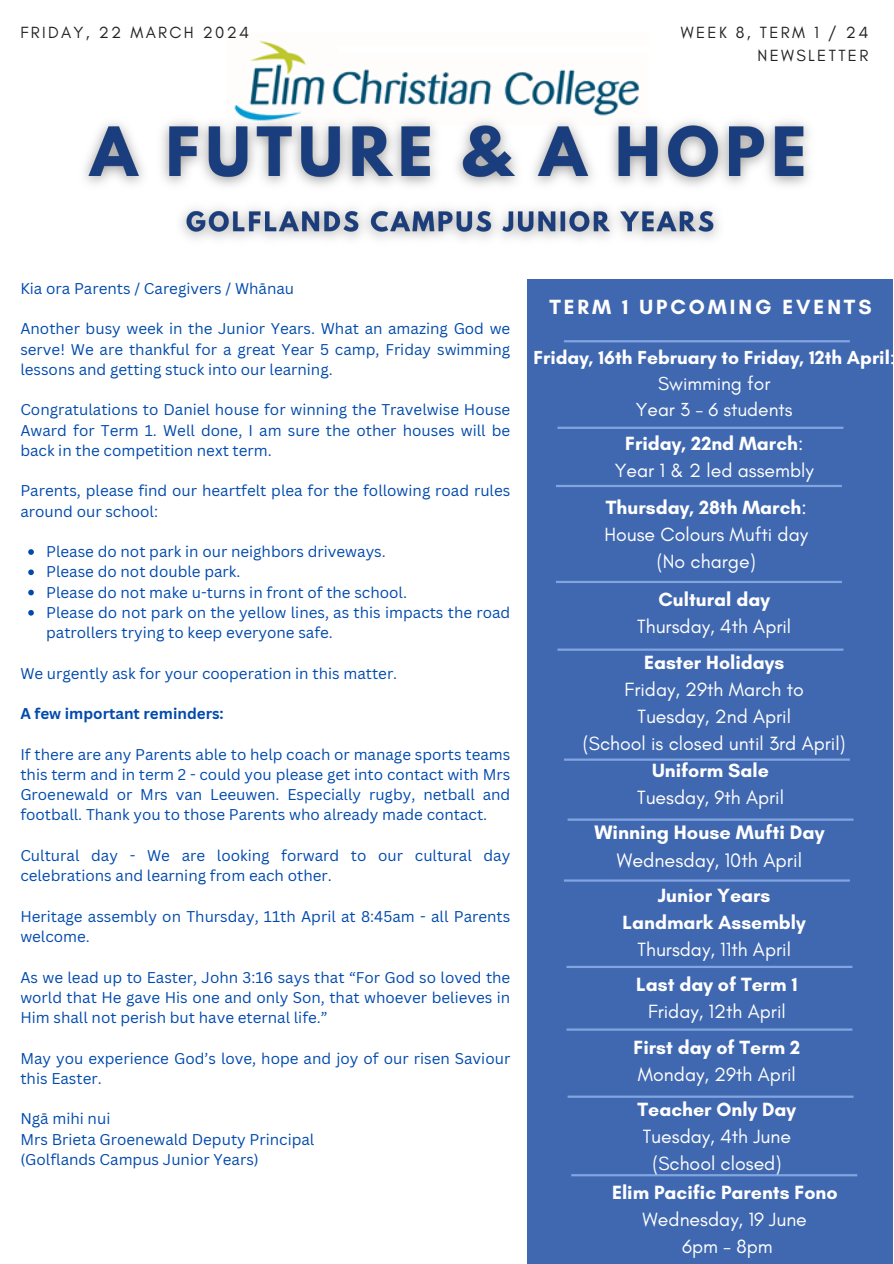
<style>
.page{position:relative;width:894px;height:1264px;background:#fff}
.page>*{position:absolute;margin:0;border:0;box-sizing:border-box;transform-origin:0 0}
.t1{font:700 20.85px "Glacial Indifference";letter-spacing:.14em;color:#fff}
.t2{font:700 19.8px/27.5px "Glacial Indifference";color:#fff;text-align:center}
.t3{font:19.5px/27px "Glacial Indifference";color:#fff;text-align:center}
.t4{font:700 19.5px/27px "Glacial Indifference";color:#fff;text-align:center}
.t5{font:700 19.2px/25.8px "Glacial Indifference";color:#fff;text-align:center}
.t6{font:16.5px/22.5px "Glacial Indifference";letter-spacing:.14em;color:#222;text-align:right}
.t7{font:15.15px/20.2px "Canva Sans";color:#004aad}
.t8{font:700 15.15px "Canva Sans";color:#004aad}
.s1{font-weight:400}
.s2{font-weight:700}
</style>
<div class="page">
<div style="left:527px;top:279px;width:366px;height:984px;background:#4068b0"></div>
<img style="left:234px;top:40px;width:406px;height:67px">
<hr style="left:563px;top:340px;width:286px;height:2px;background:#82a4e1">
<hr style="left:557px;top:426px;width:286px;height:3px;background:#82a4e1">
<hr style="left:555px;top:485px;width:286px;height:2px;background:#82a4e1">
<hr style="left:555px;top:581px;width:286px;height:2px;background:#82a4e1">
<hr style="left:557px;top:648px;width:286px;height:2px;background:#82a4e1">
<hr style="left:567px;top:818px;width:286px;height:2px;background:#82a4e1">
<hr style="left:566px;top:965px;width:286px;height:3px;background:#82a4e1">
<hr style="left:563px;top:879px;width:286px;height:2px;background:#82a4e1">
<hr style="left:566px;top:1028px;width:286px;height:2px;background:#82a4e1">
<hr style="left:563px;top:758px;width:286px;height:2px;background:#82a4e1">
<hr style="left:567px;top:1095px;width:286px;height:2px;background:#82a4e1">
<hr style="left:571px;top:1174px;width:286px;height:2px;background:#82a4e1">
<img style="left:84px;top:107px;width:725px;height:132px">
<svg style="left:28px;top:549px;width:6px;height:6px"></svg>
<svg style="left:28px;top:569px;width:6px;height:6px"></svg>
<svg style="left:28px;top:589px;width:6px;height:6px"></svg>
<svg style="left:28px;top:610px;width:6px;height:5px"></svg>
<p class="t6" style="left:20px;top:21px;width:230px">FRIDAY, 22 MARCH 2024</p>
<p class="t6" style="left:680px;top:21px;width:189px">WEEK 8, TERM 1 / 24<br>NEWSLETTER</p>
<p class="t7" style="left:20px;top:278px;width:275px">Kia ora Parents / Caregivers / Whānau</p>
<p class="t7" style="left:20px;top:318px;width:491px;text-align:justify">Another busy week in the Junior Years. What an amazing God we serve! We are thankful for a great Year 5 camp, Friday swimming lessons and getting stuck into our learning.</p>
<p class="t7" style="left:20px;top:399px;width:491px;text-align:justify">Congratulations to Daniel house for winning the Travelwise House Award for Term 1. Well done, I am sure the other houses will be back in the competition next term.</p>
<p class="t7" style="left:20px;top:480px;width:491px">Parents, please find our heartfelt plea for the following road rules around our school:</p>
<p class="t7" style="left:46px;top:541px;width:341px">Please do not park in our neighbors driveways.</p>
<p class="t7" style="left:46px;top:561px;width:196px">Please do not double park.</p>
<h6 class="t7" style="left:46px;top:581px;width:362px">Please do not make u-turns in front of the school.</h6>
<p class="t7" style="left:46px;top:602px;width:465px">Please do not park on the yellow lines, as this impacts the road patrollers trying to keep everyone safe.</p>
<p class="t7" style="left:20px;top:662px;width:378px">We urgently ask for your cooperation in this matter.</p>
<p class="t8" style="left:20px;top:703px;width:205px">A few important reminders:</p>
<p class="t7" style="left:20px;top:743px;width:491px;text-align:justify">If there are any Parents able to help coach or manage sports teams this term and in term 2 - could you please get into contact with Mrs Groenewald or Mrs van Leeuwen. Especially rugby, netball and football. Thank you to those Parents who already made contact.</p>
<p class="t7" style="left:20px;top:845px;width:491px">Cultural day - We are looking forward to our cultural day celebrations and learning from each other.</p>
<p class="t7" style="left:20px;top:905px;width:491px">Heritage assembly on Thursday, 11th April at 8:45am - all Parents welcome.</p>
<p class="t7" style="left:20px;top:966px;width:491px;text-align:justify">As we lead up to Easter, John 3:16 says that “For God so loved the world that He gave His one and only Son, that whoever believes in Him shall not perish but have eternal life.”</p>
<p class="t7" style="left:20px;top:1047px;width:491px">May you experience God’s love, hope and joy of our risen Saviour this Easter.</p>
<h3 class="t7" style="left:20px;top:1108px;width:91px">Ngā mihi nui</h3>
<h4 class="t7" style="left:20px;top:1128px;width:295px">Mrs Brieta Groenewald Deputy Principal</h4>
<h4 class="t7" style="left:20px;top:1148px;width:240px">(Golflands Campus Junior Years)</h4>
<p class="t1" style="left:549px;top:295px;width:323px">TERM 1 UPCOMING EVENTS</p>
<h4 class="t5" style="left:533px;top:344px;width:363px">Friday, 16th February to Friday, 12th April<span class="s1">:<br>Swimming for<br>Year 3 - 6 students</span></h4>
<h4 class="t3" style="left:614px;top:430px;width:200px"><span class="s2">Friday, 22nd March</span>:<br>Year 1 &amp; 2 led assembly</h4>
<h4 class="t3" style="left:604px;top:494px;width:205px"><span class="s2">Thursday, 28th March</span>:<br>House Colours Mufti day (No charge)</h4>
<h5 class="t3" style="left:637px;top:585px;width:155px"><span class="s2">Cultural day<br></span>Thursday, 4th April</h5>
<p class="t3" style="left:582px;top:648px;width:264px"><span class="s2">Easter Holidays<br></span>Friday, 29th March to<br>Tuesday, 2nd April<br>(School is closed until 3rd April)</p>
<h4 class="t3" style="left:637px;top:756px;width:148px"><span class="s2">Uniform Sale<br></span>Tuesday, 9th April</h4>
<h4 class="t2" style="left:594px;top:818px;width:231px">Winning House Mufti Day<br><span class="s1">Wednesday, 10th April</span></h4>
<h4 class="t4" style="left:622px;top:881px;width:184px">Junior Years<br>Landmark Assembly<br><span class="s1">Thursday, 11th April</span></h4>
<h4 class="t3" style="left:636px;top:970px;width:163px"><span class="s2">Last day of Term 1<br></span>Friday, 12th April</h4>
<h4 class="t3" style="left:633px;top:1033px;width:168px;text-align:left"><span class="s2">First day of Term 2<br></span>Monday, 29th April</h4>
<h4 class="t3" style="left:637px;top:1095px;width:160px"><span class="s2">Teacher Only Day<br></span>Tuesday, 4th June (School closed)</h4>
<h4 class="t3" style="left:611px;top:1178px;width:227px"><span class="s2">Elim Pacific Parents Fono<br></span>Wednesday, 19 June<br>6pm - 8pm</h4>
</div>
